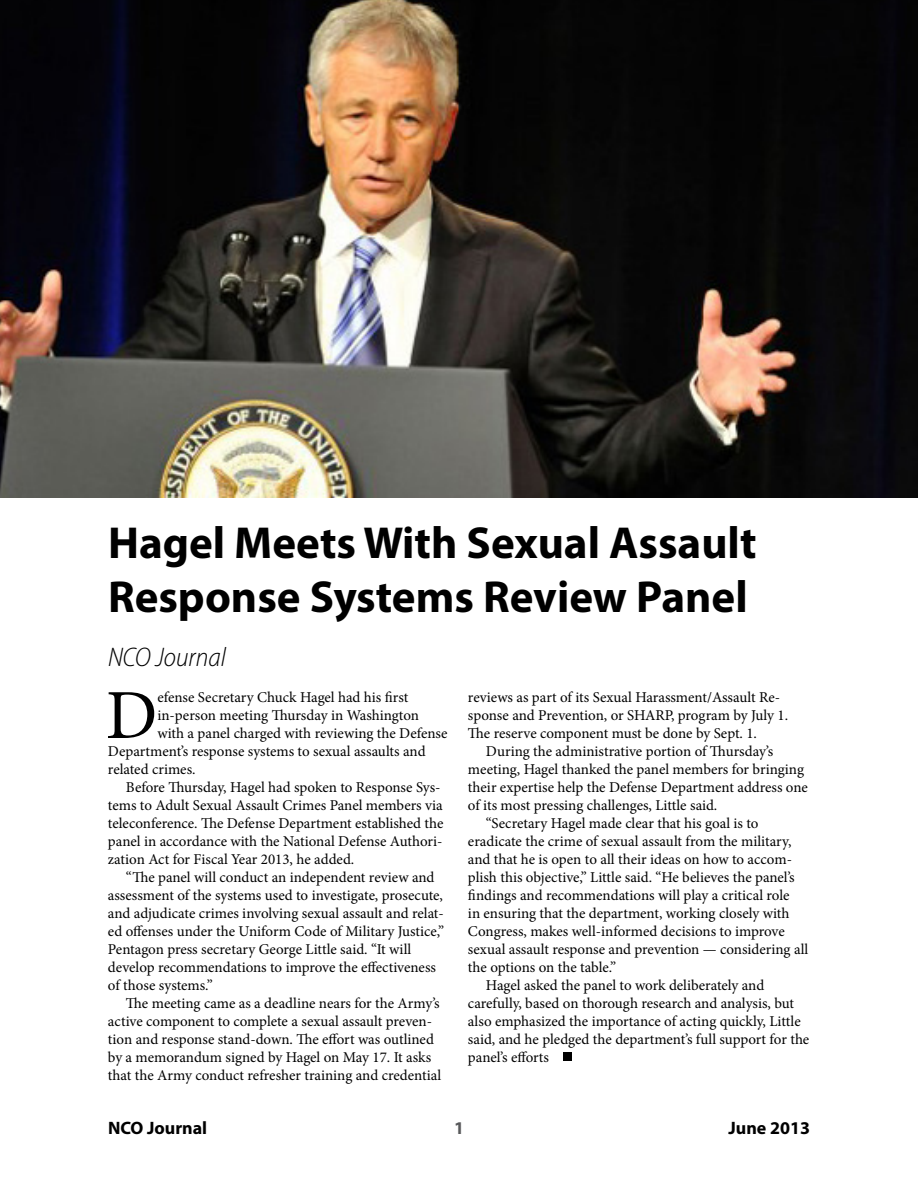
<style>
.page{position:relative;width:918px;height:1188px;background:#fff}
.page>*{position:absolute;margin:0;border:0;box-sizing:border-box;transform-origin:0 0}
.t1{font:70.35px "Minion Pro";color:#000}
.t2{font:700 45px/54px "Myriad Pro";color:#000}
.t3{font:italic 300 semi-condensed 27px "Myriad Pro";color:#000}
.t4{font:700 18px "Myriad Pro";color:#000}
.t5{font:700 18px "Myriad Pro";color:#58595b}
.t6{font:15px/18px "Minion Pro";color:#000}
</style>
<div class="page">
<div style="left:563px;top:1052px;width:9px;height:9px;background:#000"></div>
<img style="left:0;top:0;width:918px;height:497px">
<h2 class="t2" style="left:108px;top:514px;width:650px">Hagel Meets With Sexual Assault<br>Response Systems Review Panel</h2>
<h3 class="t3" style="left:108px;top:641px;width:120px">NCO Journal</h3>
<h1 class="t1" style="left:106px;top:668px;width:53px">D</h1>
<p class="t6" style="left:157px;top:688px;width:252px">efense Secretary Chuck Hagel had his first</p>
<p class="t6" style="left:468px;top:688px;width:322px">reviews as part of its Sexual Harassment/Assault Re&shy;sponse and Prevention, or SHARP, program by July 1.<br>The reserve component must be done by Sept. 1.</p>
<p class="t6" style="left:486px;top:742px;width:289px">During the administrative portion of Thursday’s</p>
<p class="t6" style="left:468px;top:760px;width:338px">meeting, Hagel thanked the panel members for bringing</p>
<p class="t6" style="left:468px;top:778px;width:341px">their expertise help the Defense Department address one</p>
<p class="t6" style="left:468px;top:796px;width:251px">of its most pressing challenges, Little said.</p>
<p class="t6" style="left:486px;top:814px;width:274px">“Secretary Hagel made clear that his goal is to</p>
<p class="t6" style="left:468px;top:832px;width:325px">eradicate the crime of sexual assault from the military,</p>
<p class="t6" style="left:468px;top:850px;width:326px">and that he is open to all their ideas on how to accom-</p>
<p class="t6" style="left:468px;top:868px;width:328px">plish this objective,” Little said. “He believes the panel’s</p>
<p class="t6" style="left:468px;top:886px;width:323px">findings and recommendations will play a critical role</p>
<p class="t6" style="left:468px;top:904px;width:323px">in ensuring that the department, working closely with</p>
<p class="t6" style="left:468px;top:922px;width:318px">Congress, makes well-informed decisions to improve</p>
<p class="t6" style="left:468px;top:940px;width:342px">sexual assault response and prevention — considering all</p>
<p class="t6" style="left:468px;top:958px;width:150px">the options on the table.”</p>
<p class="t6" style="left:486px;top:976px;width:280px">Hagel asked the panel to work deliberately and</p>
<p class="t6" style="left:468px;top:994px;width:328px">carefully, based on thorough research and analysis, but</p>
<p class="t6" style="left:468px;top:1012px;width:334px">also emphasized the importance of acting quickly, Little</p>
<p class="t6" style="left:468px;top:1030px;width:343px">said, and he pledged the department’s full support for the</p>
<p class="t6" style="left:468px;top:1048px;width:82px">panel’s efforts</p>
<p class="t6" style="left:157px;top:706px;width:263px">in-person meeting Thursday in Washington</p>
<p class="t6" style="left:157px;top:724px;width:292px">with a panel charged with reviewing the Defense</p>
<p class="t6" style="left:108px;top:742px;width:319px">Department’s response systems to sexual assaults and</p>
<p class="t6" style="left:108px;top:760px;width:89px">related crimes.</p>
<p class="t6" style="left:126px;top:778px;width:316px">Before Thursday, Hagel had spoken to Response Sys-</p>
<p class="t6" style="left:108px;top:796px;width:336px">tems to Adult Sexual Assault Crimes Panel members via</p>
<p class="t6" style="left:108px;top:814px;width:337px">teleconference. The Defense Department established the</p>
<p class="t6" style="left:108px;top:832px;width:336px">panel in accordance with the National Defense Authori-</p>
<p class="t6" style="left:108px;top:850px;width:248px">zation Act for Fiscal Year 2013, he added.</p>
<p class="t6" style="left:126px;top:868px;width:310px">“The panel will conduct an independent review and</p>
<p class="t6" style="left:108px;top:886px;width:337px">assessment of the systems used to investigate, prosecute,</p>
<p class="t6" style="left:108px;top:904px;width:337px">and adjudicate crimes involving sexual assault and relat-</p>
<p class="t6" style="left:108px;top:922px;width:338px">ed offenses under the Uniform Code of Military Justice,”</p>
<p class="t6" style="left:108px;top:940px;width:305px">Pentagon press secretary George Little said. “It will</p>
<p class="t6" style="left:108px;top:958px;width:329px">develop recommendations to improve the effectiveness</p>
<p class="t6" style="left:108px;top:976px;width:106px">of those systems.”</p>
<p class="t6" style="left:126px;top:994px;width:315px">The meeting came as a deadline nears for the Army’s</p>
<p class="t6" style="left:108px;top:1012px;width:326px">active component to complete a sexual assault preven-</p>
<p class="t6" style="left:108px;top:1030px;width:328px">tion and response stand-down. The effort was outlined</p>
<p class="t6" style="left:108px;top:1048px;width:325px">by a memorandum signed by Hagel on May 17. It asks</p>
<p class="t6" style="left:108px;top:1066px;width:335px">that the Army conduct refresher training and credential</p>
<p class="t4" style="left:108px;top:1116px;width:101px">NCO Journal</p>
<p class="t5" style="left:454px;top:1116px;width:11px">1</p>
<p class="t4" style="left:728px;top:1116px;width:83px">June 2013</p>
</div>
